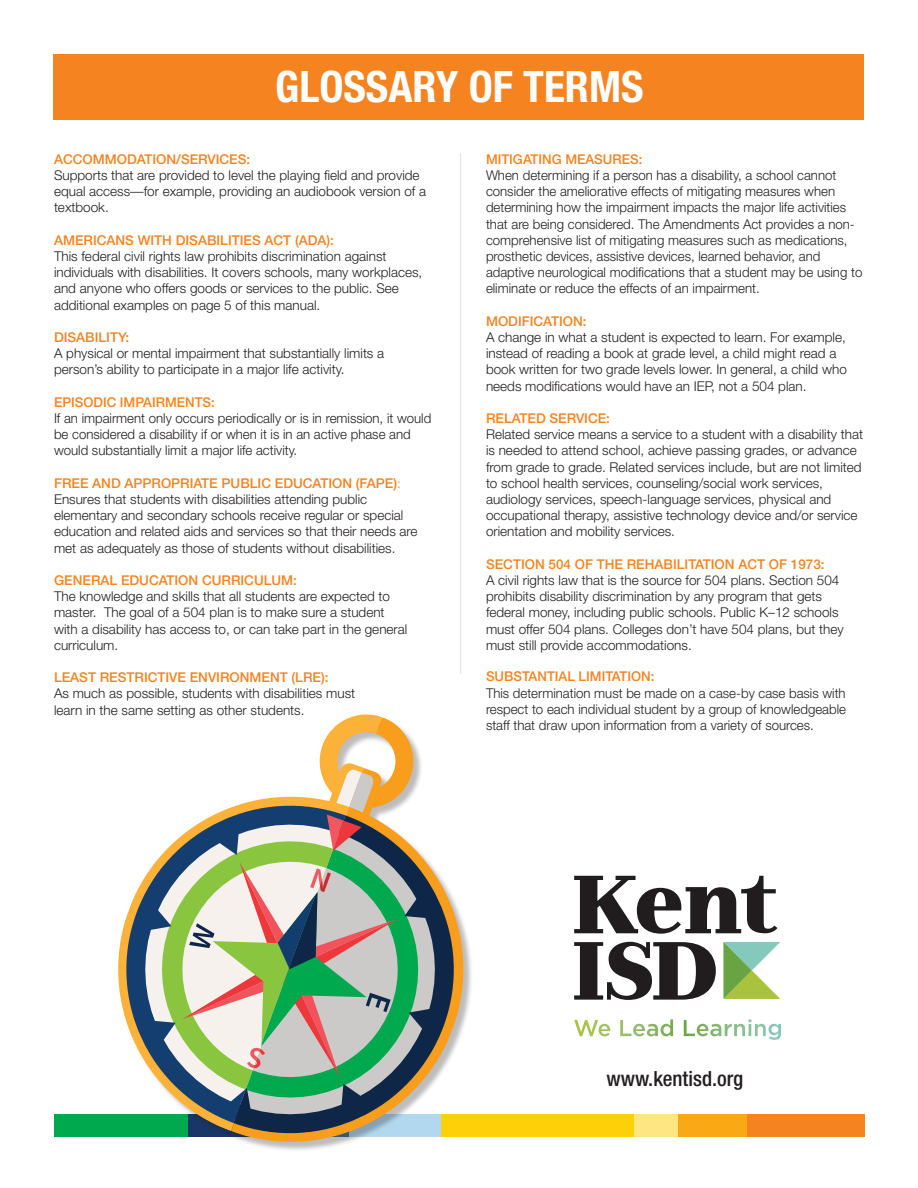
<style>
.page{position:relative;width:918px;height:1188px;background:#fff}
.page>*{position:absolute;margin:0;border:0;box-sizing:border-box;transform-origin:0 0}
.t1{font:700 condensed 43.35px "Helvetica Neue";color:#fff}
.t2{font:500 condensed 20.85px "Helvetica Neue";color:#231f20}
.t3{font:300 13.5px/16.2px "Helvetica Neue";color:#231f20}
.t4{font:500 13.5px "Helvetica Neue";color:#f58320}
.s1{font-weight:500;color:#f58320}
.s2{color:#f58320}
</style>
<div class="page">
<div style="left:54px;top:1114px;width:160px;height:23px;background:#00a84e"></div>
<div style="left:678px;top:1114px;width:187px;height:23px;background:#f58320"></div>
<div style="left:442px;top:1114px;width:192px;height:23px;background:#fdd008"></div>
<svg style="left:634px;top:1114px;width:112px;height:23px;background:#fac13f"></svg>
<svg style="left:574px;top:876px;width:203px;height:58px"></svg>
<svg style="left:574px;top:942px;width:142px;height:58px"></svg>
<svg style="left:574px;top:1020px;width:36px;height:16px"></svg>
<svg style="left:620px;top:1019px;width:53px;height:17px"></svg>
<svg style="left:684px;top:1020px;width:97px;height:20px"></svg>
<svg style="left:723px;top:942px;width:57px;height:57px"></svg>
<div style="left:119px;top:716px;width:355px;height:436px;background:#231f20;opacity:.3"></div>
<svg style="left:119px;top:775px;width:112px;height:356px"></svg>
<svg style="left:118px;top:785px;width:17px;height:338px"></svg>
<svg style="left:234px;top:815px;width:240px;height:337px"></svg>
<svg style="left:240px;top:833px;width:213px;height:300px"></svg>
<svg style="left:127px;top:806px;width:8px;height:299px"></svg>
<svg style="left:135px;top:714px;width:310px;height:410px"></svg>
<div style="left:53px;top:54px;width:811px;height:66px;background:#f58320"></div>
<hr style="left:460px;top:153px;width:1px;height:521px;background:#e6e7e9">
<h1 class="t1" style="left:275px;top:61px;width:370px">GLOSSARY OF TERMS</h1>
<p class="t4" style="left:54px;top:151px;width:198px">ACCOMMODATION/SERVICES:</p>
<p class="t3" style="left:54px;top:167px;width:374px">Supports that are provided to level the playing field and provide equal access—for example, providing an audiobook version of a textbook.</p>
<p class="t4" style="left:54px;top:232px;width:282px">AMERICANS WITH DISABILITIES ACT (ADA):</p>
<p class="t3" style="left:54px;top:248px;width:370px">This federal civil rights law prohibits discrimination against individuals with disabilities. It covers schools, many workplaces, and anyone who offers goods or services to the public. See additional examples on page 5 of this manual.</p>
<p class="t4" style="left:54px;top:329px;width:77px">DISABILITY:</p>
<p class="t3" style="left:54px;top:345px;width:332px">A physical or mental impairment that substantially limits a person’s ability to participate in a major life activity.</p>
<p class="t4" style="left:54px;top:394px;width:162px">EPISODIC IMPAIRMENTS:</p>
<p class="t3" style="left:54px;top:410px;width:379px">If an impairment only occurs periodically or is in remission, it would be considered a disability if or when it is in an active phase and would substantially limit a major life activity.</p>
<p class="t3" style="left:54px;top:475px;width:365px"><span class="s1">FREE AND APPROPRIATE PUBLIC EDUCATION (FAPE)</span><span class="s2">:<br></span>Ensures that students with disabilities attending public elementary and secondary schools receive regular or special education and related aids and services so that their needs are met as adequately as those of students without disabilities.</p>
<p class="t4" style="left:54px;top:572px;width:245px">GENERAL EDUCATION CURRICULUM:</p>
<p class="t3" style="left:54px;top:588px;width:355px">The knowledge and skills that all students are expected to master. The goal of a 504 plan is to make sure a student with a disability has access to, or can take part in the general curriculum.</p>
<p class="t4" style="left:54px;top:669px;width:276px">LEAST RESTRICTIVE ENVIRONMENT (LRE):</p>
<p class="t3" style="left:54px;top:685px;width:303px">As much as possible, students with disabilities must learn in the same setting as other students.</p>
<p class="t4" style="left:486px;top:151px;width:158px">MITIGATING MEASURES:</p>
<p class="t3" style="left:486px;top:167px;width:378px">When determining if a person has a disability, a school cannot consider the ameliorative effects of mitigating measures when determining how the impairment impacts the major life activities that are being considered. The Amendments Act provides a non&shy;comprehensive list of mitigating measures such as medications, prosthetic devices, assistive devices, learned behavior, and adaptive neurological modifications that a student may be using to eliminate or reduce the effects of an impairment.</p>
<p class="t4" style="left:486px;top:313px;width:102px">MODIFICATION:</p>
<p class="t3" style="left:486px;top:329px;width:362px">A change in what a student is expected to learn. For example, instead of reading a book at grade level, a child might read a book written for two grade levels lower. In general, a child who needs modifications would have an IEP, not a 504 plan.</p>
<p class="t4" style="left:486px;top:410px;width:126px">RELATED SERVICE:</p>
<p class="t3" style="left:486px;top:426px;width:379px">Related service means a service to a student with a disability that is needed to attend school, achieve passing grades, or advance from grade to grade. Related services include, but are not limited to school health services, counseling/social work services, audiology services, speech-language services, physical and occupational therapy, assistive technology device and/or service orientation and mobility services.</p>
<p class="t4" style="left:486px;top:556px;width:340px">SECTION 504 OF THE REHABILITATION ACT OF 1973:</p>
<p class="t3" style="left:486px;top:572px;width:359px">A civil rights law that is the source for 504 plans. Section 504 prohibits disability discrimination by any program that gets federal money, including public schools. Public K–12 schools must offer 504 plans. Colleges don’t have 504 plans, but they must still provide accommodations.</p>
<p class="t4" style="left:486px;top:669px;width:170px">SUBSTANTIAL LIMITATION:</p>
<p class="t3" style="left:486px;top:684px;width:362px;text-align:justify">This determination must be made on a case-by case basis with respect to each individual student by a group of knowledgeable staff that draw upon information from a variety of sources.</p>
<h2 class="t2" style="left:606px;top:1066px;width:138px">www.kentisd.org</h2>
</div>
